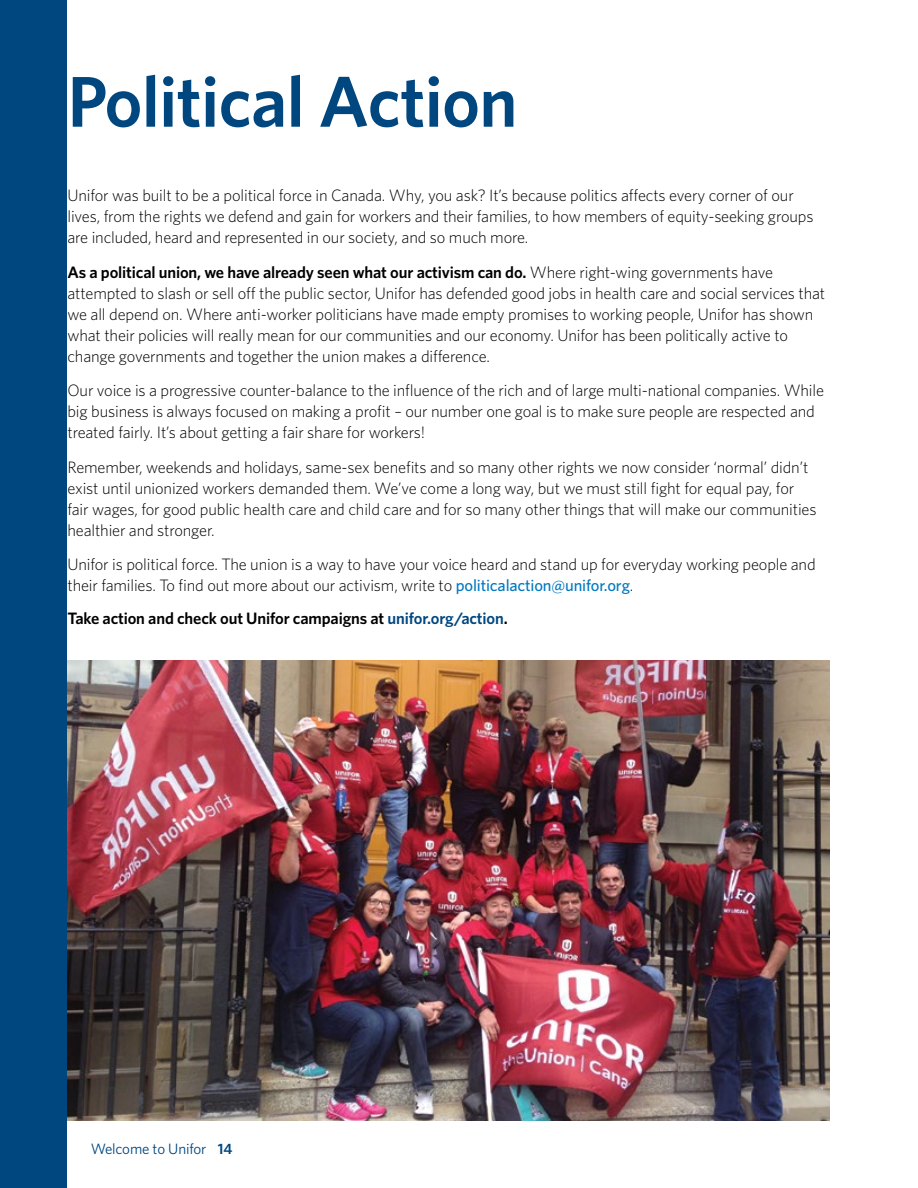
<style>
.page{position:relative;width:918px;height:1188px;background:#fff}
.page>*{position:absolute;margin:0;border:0;box-sizing:border-box;transform-origin:0 0}
.t1{font:600 72px "Whitney";letter-spacing:-.01em;color:#004780}
.t2{font:300 16.5px/21px "Whitney";letter-spacing:-.01em;color:#000}
.t3{font:600 16.5px "Whitney";letter-spacing:-.01em;color:#000}
.t4{font:15px "Whitney";letter-spacing:-.01em;color:#004780}
.s1{font-weight:600}
.s2{font-weight:500;color:#0079c1}
.s3{color:#004780}
</style>
<div class="page">
<div style="left:0;top:0;width:66px;height:1188px;background:#004780"></div>
<img style="left:68px;top:660px;width:761px;height:460px">
<h1 class="t1" style="left:68px;top:54px;width:452px">Political Action</h1>
<p class="t2" style="left:68px;top:184px;width:748px">Unifor was built to be a political force in Canada. Why, you ask? It’s because politics affects every corner of our lives, from the rights we defend and gain for workers and their families, to how members of equity-seeking groups are included, heard and represented in our society, and so much more.</p>
<p class="t2" style="left:68px;top:261px;width:759px"><span class="s1">As a political union, we have already seen what our activism can do.</span> Where right-wing governments have attempted to slash or sell off the public sector, Unifor has defended good jobs in health care and social services that we all depend on. Where anti-worker politicians have made empty promises to working people, Unifor has shown what their policies will really mean for our communities and our economy. Unifor has been politically active to change governments and together the union makes a difference.</p>
<p class="t2" style="left:68px;top:379px;width:758px">Our voice is a progressive counter-balance to the influence of the rich and of large multi-national companies. While big business is always focused on making a profit – our number one goal is to make sure people are respected and treated fairly. It’s about getting a fair share for workers!</p>
<p class="t2" style="left:68px;top:456px;width:751px">Remember, weekends and holidays, same-sex benefits and so many other rights we now consider ‘normal’ didn’t exist until unionized workers demanded them. We’ve come a long way, but we must still fight for equal pay, for fair wages, for good public health care and child care and for so many other things that will make our communities healthier and stronger.</p>
<p class="t2" style="left:68px;top:553px;width:750px">Unifor is political force. The union is a way to have your voice heard and stand up for everyday working people and their families. To find out more about our activism, write to <span class="s2">politicalaction@unifor.org</span>.</p>
<p class="t3" style="left:68px;top:608px;width:442px">Take action and check out Unifor campaigns at <span class="s3">unifor.org/action</span>.</p>
<p class="t4" style="left:91px;top:1139px;width:143px">Welcome to Unifor <span class="s1">14</span></p>
</div>
